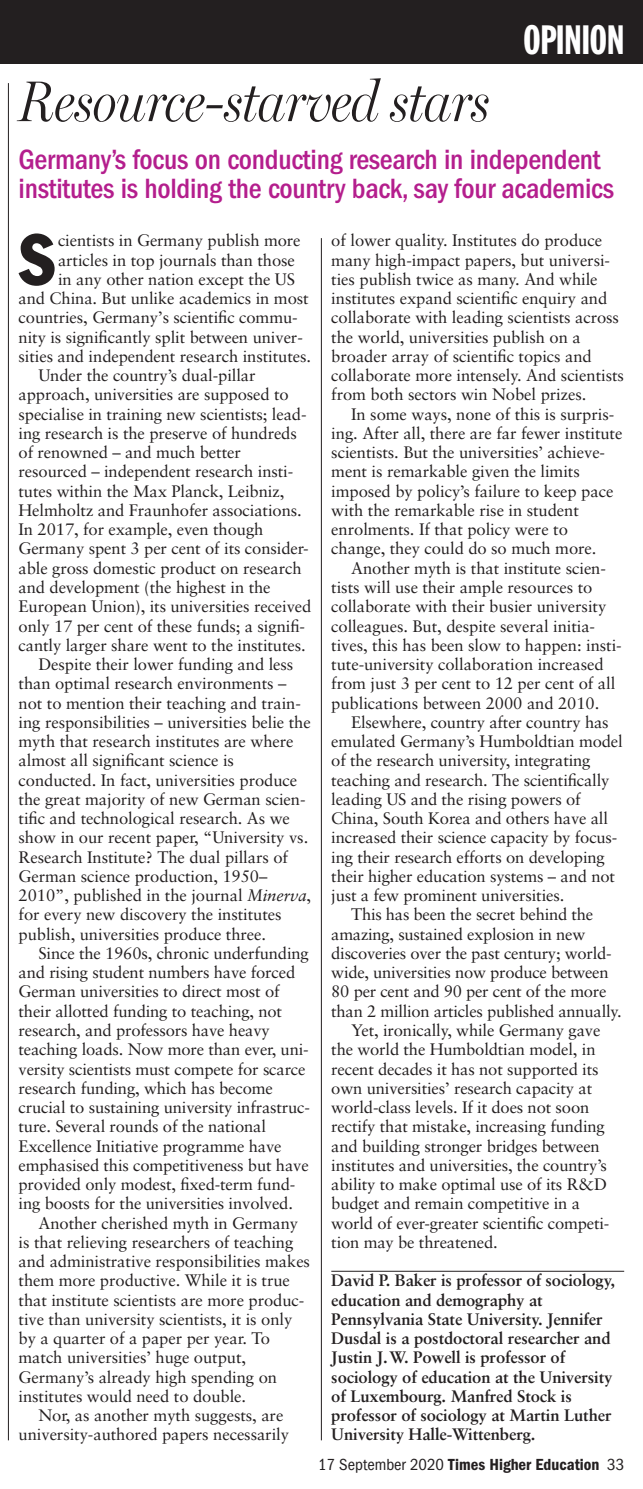
<style>
.page{position:relative;width:643px;height:1489px;background:#fff}
.page>*{position:absolute;margin:0;border:0;box-sizing:border-box;transform-origin:0 0}
.Body_text_RL_drop_ca{font:condensed 70.7px "Franklin Gothic";color:#231f20}
.Headline_33pt_Miller{font:italic 300 57.75px "Miller Headline";color:#231f20}
.t1{font:40.25px "Franklin Gothic Extra Cond";color:#fff}
.Intro_purple{font:500 condensed 28.88px/28.9px "Franklin Gothic LT";letter-spacing:-.01em;color:#b41e8d}
.Body_text_RL{font:16.62px/19.2px "Sabon CE";letter-spacing:-.005em;color:#231f20}
.Sign-off_sabon_bold{font:700 16.62px/19.2px "Sabon CE";letter-spacing:-.005em;color:#231f20}
.Body_text_RL_drop_ca-2{font:16.62px "Sabon CE";letter-spacing:-.005em;color:#231f20}
.t2{font:600 condensed 16.62px "Franklin Gothic LT";color:#231f20}
.s1{font-style:italic}
.s2{font-weight:400}
</style>
<div class="page">
<div style="left:0;top:0;width:643px;height:63px;background:#231f20"></div>
<hr style="left:321px;top:238px;width:1px;height:1202px;background:#231f20">
<hr style="left:8px;top:83px;width:1px;height:1357px;background:#231f20">
<hr style="left:331px;top:1270px;width:293px;height:1px;background:#231f20">
<p class="Headline_33pt_Miller" style="left:19px;top:67px;width:472px">Resource-starved stars</p>
<h3 class="t1" style="left:523px;top:18px;width:102px">OPINION</h3>
<p class="Intro_purple" style="left:19px;top:145px;width:597px">Germany’s focus on conducting research in independent institutes is holding the country back, say four academics</p>
<p class="Body_text_RL_drop_ca" style="left:19px;top:216px;width:37px">S</p>
<p class="Body_text_RL_drop_ca-2" style="left:58px;top:231px;width:244px">cientists in Germany publish more</p>
<p class="Body_text_RL_drop_ca-2" style="left:58px;top:250px;width:238px">articles in top journals than those</p>
<p class="Body_text_RL_drop_ca-2" style="left:58px;top:269px;width:238px">in any other nation except the US</p>
<p class="Body_text_RL_drop_ca-2" style="left:19px;top:288px;width:291px">and China. But unlike academics in most</p>
<p class="Body_text_RL_drop_ca-2" style="left:19px;top:308px;width:280px">countries, Germany’s scientific commu-</p>
<p class="Body_text_RL_drop_ca-2" style="left:19px;top:327px;width:286px">nity is significantly split between univer-</p>
<p class="Body_text_RL_drop_ca-2" style="left:19px;top:346px;width:294px">sities and independent research institutes.</p>
<p class="Body_text_RL" style="left:19px;top:365px;width:294px;text-indent:20px">Under the country’s dual-pillar approach, universities are supposed to specialise in training new scientists; lead&shy;ing research is the preserve of hundreds of renowned – and much better resourced – independent research insti&shy;tutes within the Max Planck, Leibniz, Helmholtz and Fraunhofer associations.<br>In 2017, for example, even though Germany spent 3 per cent of its consider&shy;able gross domestic product on research and development (the highest in the European Union), its universities received only 17 per cent of these funds; a signifi&shy;cantly larger share went to the institutes.</p>
<p class="Body_text_RL" style="left:19px;top:654px;width:294px;text-indent:20px">Despite their lower funding and less than optimal research environments – not to mention their teaching and train&shy;ing responsibilities – universities belie the myth that research institutes are where almost all significant science is conducted. In fact, universities produce the great majority of new German scien&shy;tific and technological research. As we show in our recent paper, “University vs.<br>Research Institute? The dual pillars of German science production, 1950– 2010”, published in the journal <span class="s1">Minerva</span>, for every new discovery the institutes publish, universities produce three.</p>
<p class="Body_text_RL" style="left:19px;top:943px;width:293px;text-indent:20px">Since the 1960s, chronic underfunding and rising student numbers have forced German universities to direct most of their allotted funding to teaching, not research, and professors have heavy teaching loads. Now more than ever, uni&shy;versity scientists must compete for scarce research funding, which has become crucial to sustaining university infrastruc&shy;ture. Several rounds of the national Excellence Initiative programme have emphasised this competitiveness but have provided only modest, fixed-term fund&shy;ing boosts for the universities involved.</p>
<p class="Body_text_RL" style="left:19px;top:1212px;width:293px;text-indent:20px">Another cherished myth in Germany is that relieving researchers of teaching and administrative responsibilities makes them more productive. While it is true that institute scientists are more produc&shy;tive than university scientists, it is only by a quarter of a paper per year. To match universities’ huge output, Germany’s already high spending on institutes would need to double.</p>
<p class="Body_text_RL" style="left:19px;top:1405px;width:272px;text-indent:20px">Nor, as another myth suggests, are university-authored papers necessarily</p>
<p class="Body_text_RL" style="left:331px;top:231px;width:294px">of lower quality. Institutes do produce many high-impact papers, but universi&shy;ties publish twice as many. And while institutes expand scientific enquiry and collaborate with leading scientists across the world, universities publish on a broader array of scientific topics and collaborate more intensely. And scientists from both sectors win Nobel prizes.</p>
<p class="Body_text_RL" style="left:331px;top:404px;width:292px;text-indent:20px">In some ways, none of this is surpris&shy;ing. After all, there are far fewer institute scientists. But the universities’ achieve&shy;ment is remarkable given the limits imposed by policy’s failure to keep pace with the remarkable rise in student enrolments. If that policy were to change, they could do so much more.</p>
<p class="Body_text_RL" style="left:331px;top:558px;width:292px;text-indent:20px">Another myth is that institute scien&shy;tists will use their ample resources to collaborate with their busier university colleagues. But, despite several initia&shy;tives, this has been slow to happen: insti&shy;tute-university collaboration increased from just 3 per cent to 12 per cent of all publications between 2000 and 2010.</p>
<p class="Body_text_RL" style="left:331px;top:712px;width:293px;text-indent:20px">Elsewhere, country after country has emulated Germany’s Humboldtian model of the research university, integrating teaching and research. The scientifically leading US and the rising powers of China, South Korea and others have all increased their science capacity by focus&shy;ing their research efforts on developing their higher education systems – and not just a few prominent universities.</p>
<p class="Body_text_RL" style="left:331px;top:904px;width:292px;text-indent:20px">This has been the secret behind the amazing, sustained explosion in new discoveries over the past century; world&shy;wide, universities now produce between 80 per cent and 90 per cent of the more than 2 million articles published annually.</p>
<p class="Body_text_RL" style="left:331px;top:1020px;width:279px;text-indent:20px">Yet, ironically, while Germany gave the world the Humboldtian model, in recent decades it has not supported its own universities’ research capacity at world-class levels. If it does not soon rectify that mistake, increasing funding and building stronger bridges between institutes and universities, the country’s ability to make optimal use of its R&amp;D budget and remain competitive in a world of ever-greater scientific competi&shy;tion may be threatened.</p>
<p class="Sign-off_sabon_bold" style="left:331px;top:1270px;width:285px">David P. Baker is professor of sociology, education and demography at Pennsylvania State University. Jennifer Dusdal is a postdoctoral researcher and Justin J.W. Powell is professor of sociology of education at the University of Luxembourg. Manfred Stock is professor of sociology at Martin Luther University Halle-Wittenberg.</p>
<p class="t2" style="left:318px;top:1454px;width:307px"><span class="s2">17 September 2020</span> Times Higher Education <span class="s2">33</span></p>
</div>
